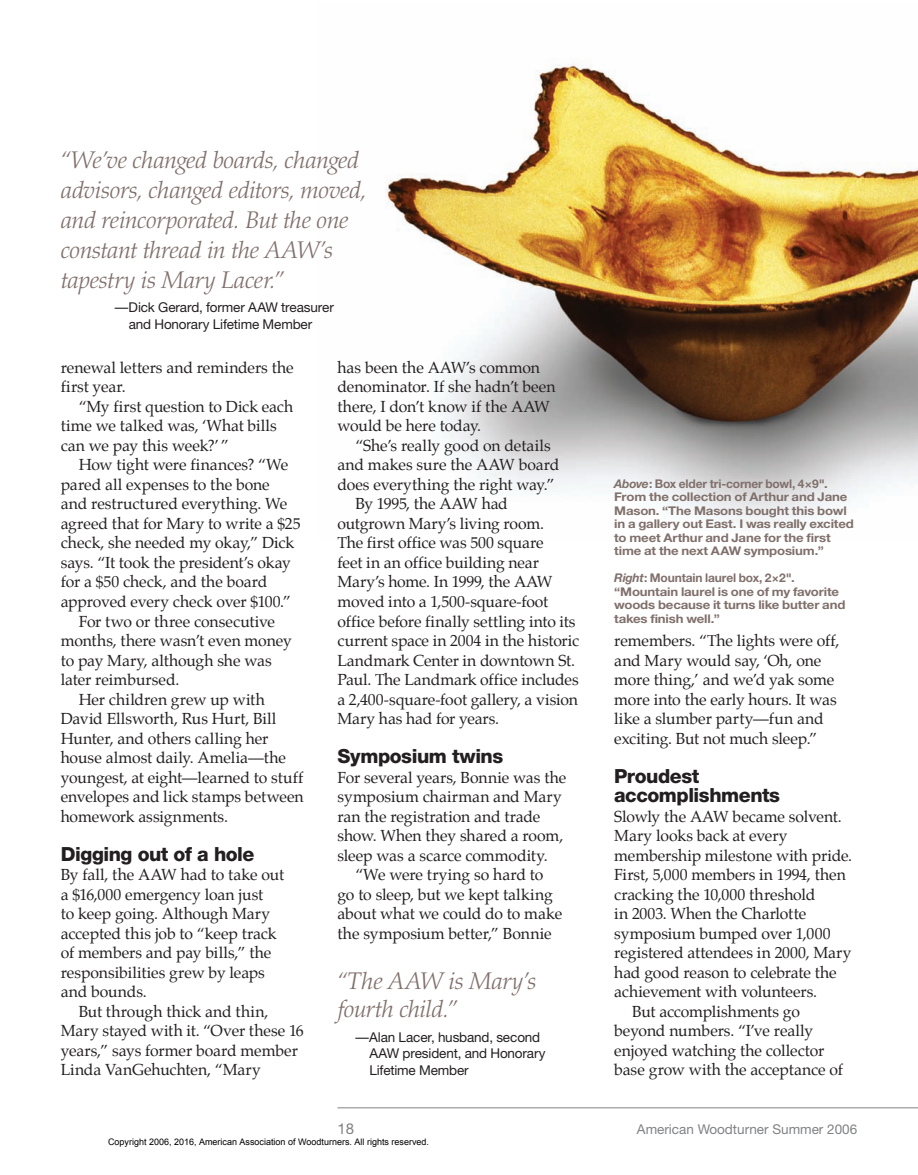
<style>
.page{position:relative;width:918px;height:1175px;background:#fff}
.page>*{position:absolute;margin:0;border:0;box-sizing:border-box;transform-origin:0 0}
.t1{font:italic 300 24px/30px "Palatino";letter-spacing:-.015em;color:#80706b}
.t2{font:800 19.5px/19.5px "Helvetica Neue";letter-spacing:-.025em;color:#231f20}
.t3{font:15.75px/19.5px "Palatino";letter-spacing:-.005em;color:#231f20}
.t4{font:15px "Helvetica Neue";color:#808285}
.t5{font:13.5px/16.5px "Helvetica Neue";letter-spacing:-.01em;color:#231f20}
.t6{font:13.5px "Helvetica Neue";color:#808285}
.t7{font:700 12px/13.5px "Helvetica Neue";letter-spacing:-.01em;color:#80706b}
.t8{font:9px "Arial";color:#000}
.s1{font-style:italic}
</style>
<div class="page">
<hr style="left:338px;top:1107px;width:580px;height:1px;background:#808285">
<img style="left:385px;top:61px;width:533px;height:467px">
<p class="t1" style="left:61px;top:145px;width:307px">“We’ve changed boards, changed advisors, changed editors, moved, and reincorporated. But the one constant thread in the AAW’s tapestry is Mary Lacer.”</p>
<p class="t5" style="left:115px;top:299px;width:221px">—Dick Gerard, former AAW treasurer</p>
<p class="t5" style="left:129px;top:315px;width:185px">and Honorary Lifetime Member</p>
<p class="t3" style="left:61px;top:359px;width:235px">renewal letters and reminders the first year.</p>
<p class="t3" style="left:61px;top:398px;width:234px;text-indent:18px">“My first question to Dick each time we talked was, ‘What bills can we pay this week?’”</p>
<p class="t3" style="left:61px;top:456px;width:241px;text-indent:18px">How tight were finances? “We pared all expenses to the bone<br>and restructured everything. We agreed that for Mary to write a $25 check, she needed my okay,” Dick says. “It took the president’s okay for a $50 check, and the board approved every check over $100.”</p>
<p class="t3" style="left:61px;top:612px;width:233px;text-indent:18px">For two or three consecutive months, there wasn’t even money to pay Mary, although she was later reimbursed.</p>
<p class="t3" style="left:61px;top:690px;width:244px;text-indent:18px">Her children grew up with<br>David Ellsworth, Rus Hurt, Bill<br>Hunter, and others calling her house almost daily. Amelia—the youngest, at eight—learned to stuff envelopes and lick stamps between homework assignments.</p>
<p class="t2" style="left:61px;top:844px;width:195px">Digging out of a hole</p>
<p class="t3" style="left:61px;top:866px;width:225px">By fall, the AAW had to take out a $16,000 emergency loan just<br>to keep going. Although Mary accepted this job to “keep track of members and pay bills,” the responsibilities grew by leaps and bounds.</p>
<p class="t3" style="left:61px;top:1002px;width:244px;text-indent:18px">But through thick and thin,<br>Mary stayed with it. “Over these 16 years,” says former board member<br>Linda VanGehuchten, “Mary</p>
<p class="t3" style="left:337px;top:359px;width:220px">has been the AAW’s common denominator. If she hadn’t been there, I don’t know if the AAW would be here today.</p>
<p class="t3" style="left:338px;top:437px;width:224px;text-align:center">“She’s really good on details and makes sure the AAW board does everything the right way.”</p>
<p class="t3" style="left:356px;top:495px;width:154px">By 1995, the AAW had</p>
<p class="t3" style="left:338px;top:515px;width:243px">outgrown Mary’s living room.<br>The first office was 500 square<br>feet in an office building near<br>Mary’s home. In 1999, the AAW moved into a 1,500-square-foot office before finally settling into its current space in 2004 in the historic<br>Landmark Center in downtown St.<br>Paul. The Landmark office includes a 2,400-square-foot gallery, a vision<br>Mary has had for years.</p>
<p class="t2" style="left:338px;top:746px;width:167px">Symposium twins</p>
<p class="t3" style="left:338px;top:768px;width:230px">For several years, Bonnie was the symposium chairman and Mary ran the registration and trade show. When they shared a room, sleep was a scarce commodity.</p>
<p class="t3" style="left:338px;top:866px;width:226px;text-indent:18px">“We were trying so hard to go to sleep, but we kept talking about what we could do to make the symposium better,” Bonnie</p>
<p class="t1" style="left:338px;top:967px;width:200px;line-height:28.5px">“The AAW is Mary’s fourth child.”</p>
<p class="t5" style="left:355px;top:1028px;width:186px">—Alan Lacer, husband, second</p>
<p class="t5" style="left:369px;top:1044px;width:178px">AAW president, and Honorary<br>Lifetime Member</p>
<p class="t7" style="left:614px;top:476px;width:241px"><span class="s1">Above</span>: Box elder tri-corner bowl, 4×9".<br>From the collection of Arthur and Jane Mason. “The Masons bought this bowl in a gallery out East. I was really excited to meet Arthur and Jane for the first time at the next AAW symposium.”</p>
<p class="t7" style="left:614px;top:571px;width:233px"><span class="s1">Right</span>: Mountain laurel box, 2×2". “Mountain laurel is one of my favorite woods because it turns like butter and takes finish well.”</p>
<p class="t3" style="left:614px;top:632px;width:227px">remembers. “The lights were off, and Mary would say, ‘Oh, one more thing,’ and we’d yak some more into the early hours. It was like a slumber party—fun and exciting. But not much sleep.”</p>
<p class="t2" style="left:614px;top:766px;width:167px">Proudest accomplishments</p>
<p class="t3" style="left:614px;top:807px;width:239px">Slowly the AAW became solvent.<br>Mary looks back at every membership milestone with pride.<br>First, 5,000 members in 1994, then cracking the 10,000 threshold<br>in 2003. When the Charlotte symposium bumped over 1,000 registered attendees in 2000, Mary had good reason to celebrate the achievement with volunteers.</p>
<p class="t3" style="left:614px;top:1002px;width:230px;text-indent:18px">But accomplishments go beyond numbers. “I’ve really enjoyed watching the collector base grow with the acceptance of</p>
<p class="t4" style="left:338px;top:1119px;width:18px">18</p>
<p class="t6" style="left:637px;top:1120px;width:222px">American Woodturner Summer 2006</p>
<p class="t8" style="left:108px;top:1136px;width:323px">Copyright 2006, 2016, American Association of Woodturners. All rights reserved.</p>
</div>
